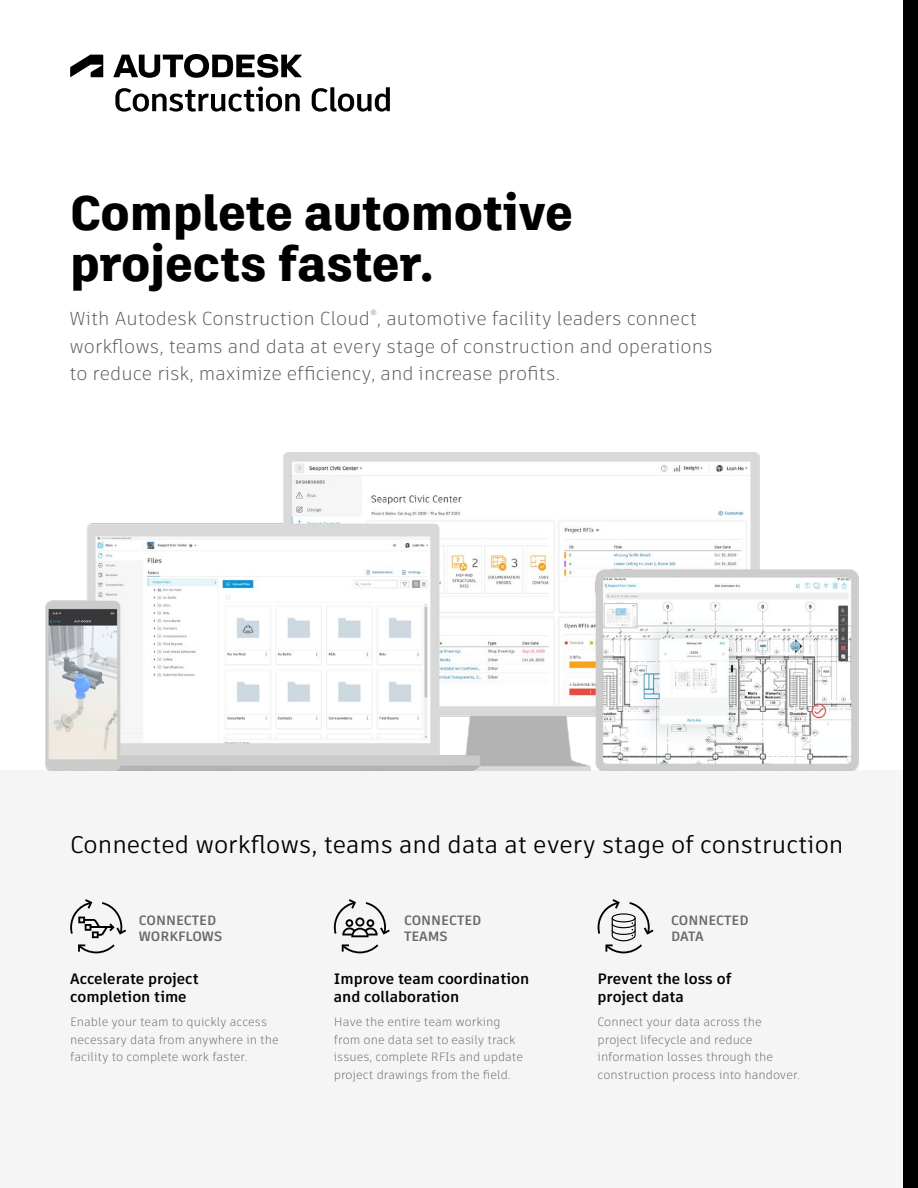
<style>
.page{position:relative;width:918px;height:1188px;background:#fff}
.page>*{position:absolute;margin:0;border:0;box-sizing:border-box;transform-origin:0 0}
.t1{font:800 48.3px/51px "Artifakt Legend";color:#000}
.t2{font:24px "Artifakt Element";color:#000}
.t3{font:300 18.75px/27.8px "Artifakt Element";color:#58595b}
.t4{font:700 15px/18px "Artifakt Element";color:#000}
.t5{font:700 13.5px/16.2px "Artifakt Element";color:#666767}
.t6{font:300 12px/17.4px "Artifakt Element";color:#666767}
.t7{font:300 7.5px "Artifakt Element";color:#58595b}
</style>
<div class="page">
<div style="left:0;top:770px;width:918px;height:418px;background:#f5f5f5"></div>
<div style="left:904px;top:0;width:14px;height:1188px;background:#000101"></div>
<svg style="left:78px;top:944px;width:37px;height:9px"></svg>
<svg style="left:70px;top:899px;width:56px;height:39px"></svg>
<svg style="left:342px;top:944px;width:36px;height:9px"></svg>
<svg style="left:334px;top:899px;width:56px;height:38px"></svg>
<svg style="left:598px;top:899px;width:56px;height:54px"></svg>
<svg style="left:115px;top:86px;width:185px;height:26px"></svg>
<svg style="left:312px;top:87px;width:78px;height:25px"></svg>
<svg style="left:113px;top:54px;width:189px;height:24px"></svg>
<svg style="left:70px;top:55px;width:33px;height:22px"></svg>
<img style="left:45px;top:452px;width:814px;height:318px">
<h1 class="t1" style="left:70px;top:188px;width:504px">Complete automotive projects faster.</h1>
<p class="t7" style="left:370px;top:307px;width:8px">®</p>
<h3 class="t3" style="left:69px;top:332px;width:645px">workflows, teams and data at every stage of construction and operations to reduce risk, maximize efficiency, and increase profits.</h3>
<h3 class="t3" style="left:69px;top:304px;width:629px">With Autodesk Construction Cloud , automotive facility leaders connect</h3>
<h2 class="t2" style="left:70px;top:828px;width:775px">Connected workflows, teams and data at every stage of construction</h2>
<p class="t5" style="left:139px;top:912px;width:85px">CONNECTED<br>WORKFLOWS</p>
<p class="t5" style="left:404px;top:912px;width:79px">CONNECTED<br>TEAMS</p>
<p class="t4" style="left:334px;top:970px;width:197px">Improve team coordination and collaboration</p>
<p class="t6" style="left:334px;top:1014px;width:191px">Have the entire team working from one data set to easily track issues, complete RFIs and update project drawings from the field.</p>
<p class="t4" style="left:70px;top:970px;width:130px">Accelerate project completion time</p>
<p class="t6" style="left:70px;top:1014px;width:210px">Enable your team to quickly access necessary data from anywhere in the facility to complete work faster.</p>
<p class="t5" style="left:671px;top:912px;width:79px">CONNECTED<br>DATA</p>
<p class="t4" style="left:598px;top:970px;width:135px">Prevent the loss of project data</p>
<p class="t6" style="left:598px;top:1014px;width:204px">Connect your data across the project lifecycle and reduce information losses through the construction process into handover.</p>
</div>
